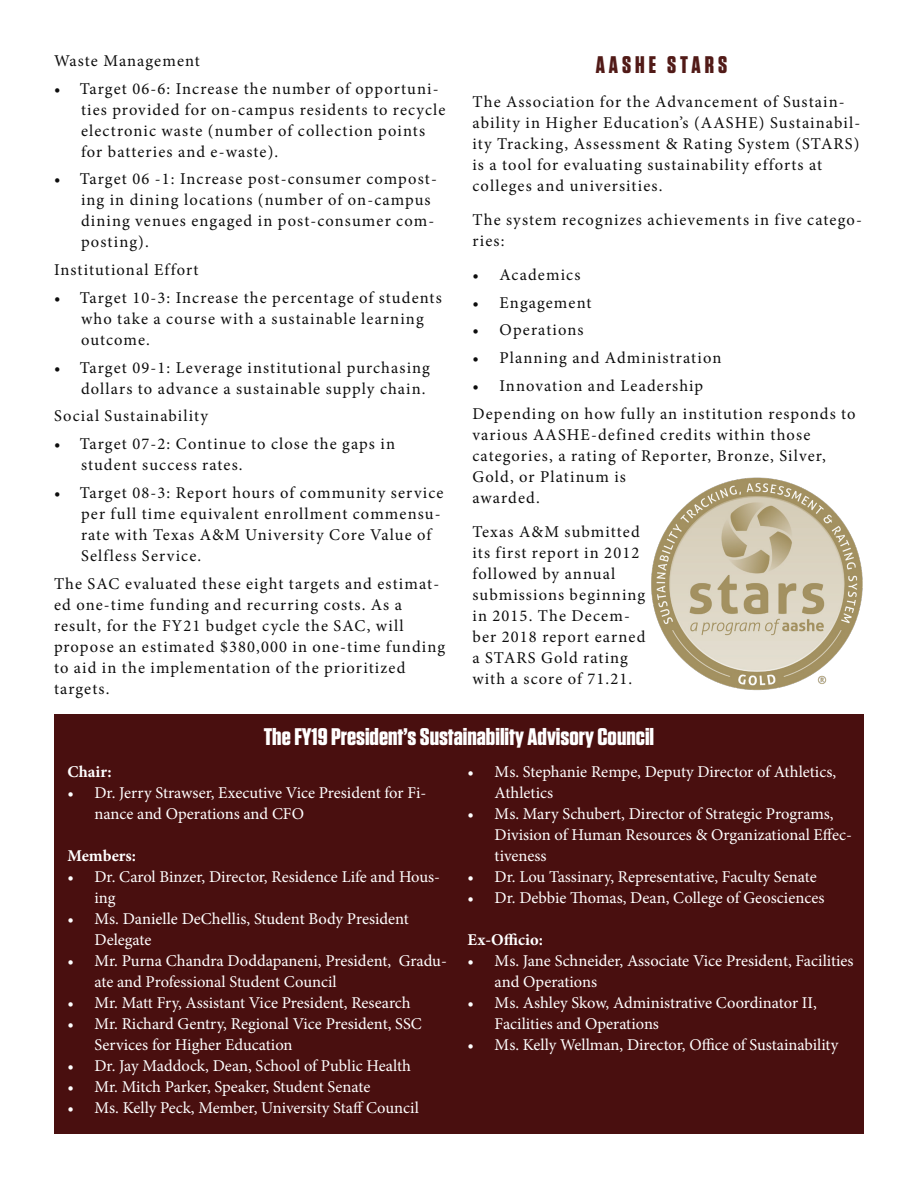
<style>
.page{position:relative;width:918px;height:1188px;background:#fff}
.page>*{position:absolute;margin:0;border:0;box-sizing:border-box;transform-origin:0 0}
.t1{font:700 24px "Tungsten";color:#fff;scale:1.08 1}
.t2{font:700 24px "Tungsten";letter-spacing:.17em;color:#511a17}
.t3{font:16.5px/21px "Minion Pro";letter-spacing:.07em;color:#0d0d0d}
.t4{font:16.5px/21px "Minion Pro";color:#fff}
.t5{font:700 16.5px "Minion Pro";color:#fff}
</style>
<div class="page">
<div style="left:54px;top:715px;width:810px;height:419px;background:#490f0f"></div>
<img style="left:651px;top:477px;width:212px;height:214px">
<p class="t3" style="left:54px;top:50px;width:148px">Waste Management</p>
<p class="t3" style="left:81px;top:78px;width:366px;text-indent:-27px">• Target 06-6: Increase the number of opportuni&shy;ties provided for on-campus residents to recycle electronic waste (number of collection points for batteries and e-waste).</p>
<p class="t3" style="left:81px;top:169px;width:357px;text-indent:-27px">• Target 06 -1: Increase post-consumer compost&shy;ing in dining locations (number of on-campus dining venues engaged in post-consumer com&shy;posting).</p>
<p class="t3" style="left:54px;top:260px;width:146px">Institutional Effort</p>
<p class="t3" style="left:81px;top:287px;width:362px;text-indent:-27px">• Target 10-3: Increase the percentage of students who take a course with a sustainable learning outcome.</p>
<p class="t3" style="left:54px;top:357px;width:377px;text-align:right">• Target 09-1: Leverage institutional purchasing dollars to advance a sustainable supply chain.</p>
<p class="t3" style="left:54px;top:406px;width:155px">Social Sustainability</p>
<p class="t3" style="left:81px;top:434px;width:316px;text-indent:-27px">• Target 07-2: Continue to close the gaps in student success rates.</p>
<p class="t3" style="left:81px;top:482px;width:364px;text-indent:-27px">• Target 08-3: Report hours of community service per full time equivalent enrollment commensu&shy;rate with Texas A&amp;M University Core Value of Selfless Service.</p>
<p class="t3" style="left:54px;top:573px;width:393px">The SAC evaluated these eight targets and estimat&shy;ed one-time funding and recurring costs. As a result, for the FY21 budget cycle the SAC, will propose an estimated $380,000 in one-time funding to aid in the implementation of the prioritized targets.</p>
<p class="t2" style="left:596px;top:52px;width:133px">AASHE STARS</p>
<p class="t3" style="left:472px;top:91px;width:389px">The Association for the Advancement of Sustain&shy;ability in Higher Education’s (AASHE) Sustainabil&shy;ity Tracking, Assessment &amp; Rating System (STARS) is a tool for evaluating sustainability efforts at colleges and universities.</p>
<p class="t3" style="left:472px;top:209px;width:391px">The system recognizes achievements in five catego&shy;ries:</p>
<p class="t3" style="left:472px;top:264px;width:109px">• Academics</p>
<p class="t3" style="left:472px;top:292px;width:121px">• Engagement</p>
<p class="t3" style="left:472px;top:320px;width:113px">• Operations</p>
<p class="t3" style="left:472px;top:348px;width:250px">• Planning and Administration</p>
<p class="t3" style="left:472px;top:375px;width:232px">• Innovation and Leadership</p>
<p class="t3" style="left:472px;top:403px;width:385px">Depending on how fully an institution responds to various AASHE-defined credits within those categories, a rating of Reporter, Bronze, Silver, Gold, or Platinum is<br>awarded.</p>
<p class="t3" style="left:472px;top:521px;width:175px">Texas A&amp;M submitted its first report in 2012 followed by annual submissions beginning in 2015. The Decem&shy;ber 2018 report earned a STARS Gold rating with a score of 71.21.</p>
<p class="t1" style="left:264px;top:724px;width:363px">The FY19 President’s Sustainability Advisory Council</p>
<p class="t5" style="left:68px;top:760px;width:46px">Chair:</p>
<p class="t4" style="left:94px;top:782px;width:333px;text-indent:-27px">• Dr. Jerry Strawser, Executive Vice President for Fi&shy;nance and Operations and CFO</p>
<p class="t5" style="left:68px;top:844px;width:70px">Members:</p>
<p class="t4" style="left:94px;top:866px;width:347px;text-indent:-27px">• Dr. Carol Binzer, Director, Residence Life and Hous&shy;ing</p>
<p class="t4" style="left:94px;top:908px;width:316px;text-indent:-27px">• Ms. Danielle DeChellis, Student Body President<br>Delegate</p>
<p class="t4" style="left:94px;top:950px;width:354px;text-indent:-27px">• Mr. Purna Chandra Doddapaneni, President, Gradu&shy;ate and Professional Student Council</p>
<p class="t4" style="left:68px;top:992px;width:345px">• Mr. Matt Fry, Assistant Vice President, Research</p>
<p class="t4" style="left:94px;top:1013px;width:329px;text-indent:-27px">• Mr. Richard Gentry, Regional Vice President, SSC<br>Services for Higher Education</p>
<p class="t4" style="left:68px;top:1055px;width:345px">• Dr. Jay Maddock, Dean, School of Public Health</p>
<p class="t4" style="left:68px;top:1076px;width:304px">• Mr. Mitch Parker, Speaker, Student Senate</p>
<p class="t4" style="left:68px;top:1097px;width:353px">• Ms. Kelly Peck, Member, University Staff Council</p>
<p class="t4" style="left:495px;top:761px;width:343px;text-indent:-27px">• Ms. Stephanie Rempe, Deputy Director of Athletics,<br>Athletics</p>
<p class="t4" style="left:495px;top:803px;width:359px;text-indent:-27px">• Ms. Mary Schubert, Director of Strategic Programs,<br>Division of Human Resources &amp; Organizational Effec&shy;tiveness</p>
<p class="t4" style="left:468px;top:866px;width:351px">• Dr. Lou Tassinary, Representative, Faculty Senate</p>
<p class="t4" style="left:468px;top:887px;width:358px">• Dr. Debbie Thomas, Dean, College of Geosciences</p>
<p class="t5" style="left:468px;top:928px;width:77px">Ex-Officio:</p>
<p class="t4" style="left:495px;top:950px;width:361px;text-indent:-27px">• Ms. Jane Schneider, Associate Vice President, Facilities and Operations</p>
<p class="t4" style="left:495px;top:992px;width:324px;text-indent:-27px">• Ms. Ashley Skow, Administrative Coordinator II,<br>Facilities and Operations</p>
<p class="t4" style="left:468px;top:1034px;width:372px">• Ms. Kelly Wellman, Director, Office of Sustainability</p>
</div>
